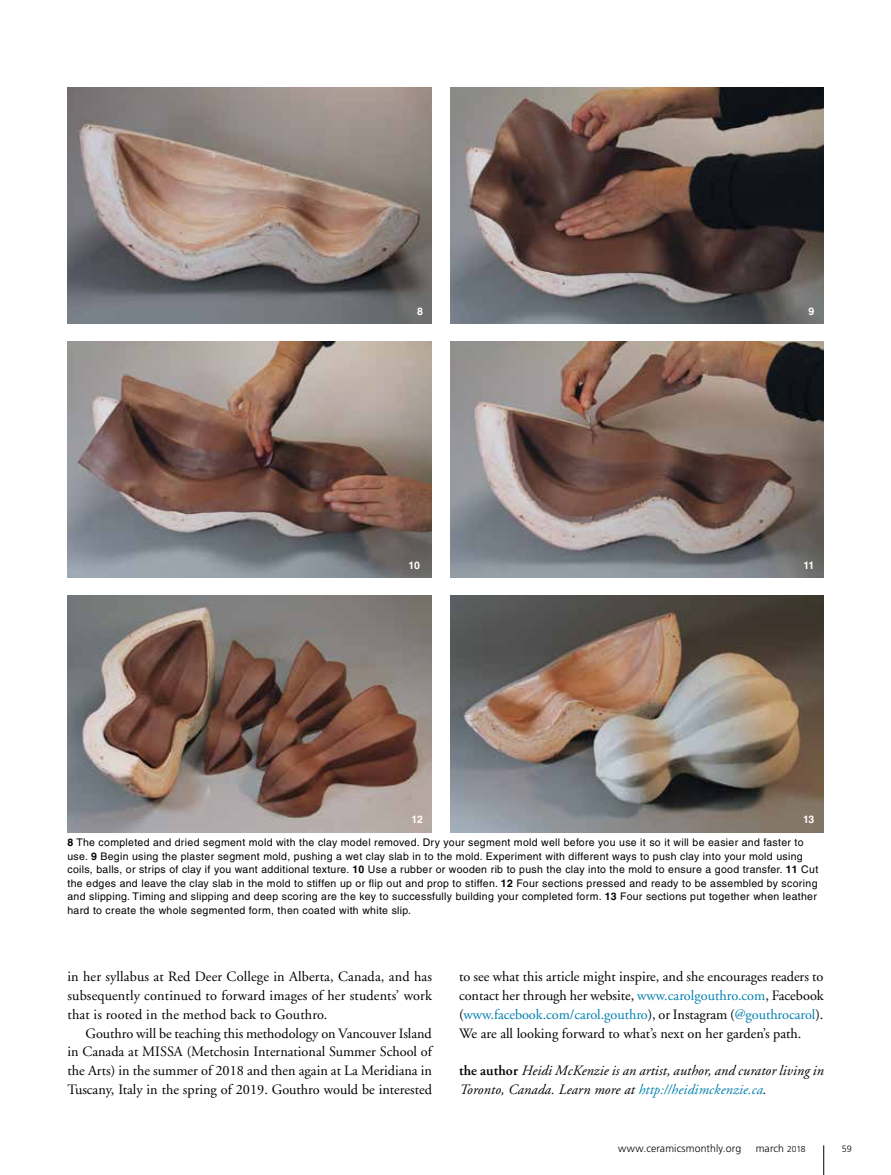
<style>
.page{position:relative;width:891px;height:1175px;background:#fff}
.page>*{position:absolute;margin:0;border:0;box-sizing:border-box;transform-origin:0 0}
.t1{font:14.25px/18.8px "Adobe Garamond";color:#000;text-align:justify}
.t2{font:italic 14.25px/18.8px "Adobe Garamond";letter-spacing:.005em;color:#000}
.t3{font:10.5px/13.5px "Helvetica";letter-spacing:.03em;color:#000}
.t4{font:300 10.5px "Frutiger";letter-spacing:.01em;color:#000}
.t5{font:700 10.5px "Helvetica";letter-spacing:-.02em;color:#fff}
.t6{font:300 9.15px "Frutiger";color:#000}
.s1{font-weight:700}
.s2{color:#0080ae}
.s3{font-weight:600;font-style:normal}
.s4{font-size:8.55px}
</style>
<div class="page">
<svg style="left:823px;top:1145px;width:1px;height:29px"></svg>
<img style="left:67px;top:87px;width:365px;height:237px">
<img style="left:68px;top:341px;width:364px;height:237px">
<img style="left:68px;top:596px;width:364px;height:236px">
<img style="left:450px;top:87px;width:374px;height:237px">
<img style="left:450px;top:341px;width:374px;height:237px">
<img style="left:450px;top:596px;width:374px;height:236px">
<p class="t5" style="left:417px;top:305px;width:7px">8</p>
<p class="t5" style="left:809px;top:305px;width:7px">9</p>
<p class="t5" style="left:408px;top:559px;width:13px">10</p>
<p class="t5" style="left:803px;top:559px;width:13px">11</p>
<p class="t5" style="left:412px;top:813px;width:13px">12</p>
<p class="t5" style="left:803px;top:813px;width:13px">13</p>
<p class="t3" style="left:68px;top:836px;width:752px"><span class="s1">8</span> The completed and dried segment mold with the clay model removed. Dry your segment mold well before you use it so it will be easier and faster to use. <span class="s1">9</span> Begin using the plaster segment mold, pushing a wet clay slab in to the mold. Experiment with different ways to push clay into your mold using coils, balls, or strips of clay if you want additional texture. <span class="s1">10</span> Use a rubber or wooden rib to push the clay into the mold to ensure a good transfer. <span class="s1">11</span> Cut the edges and leave the clay slab in the mold to stiffen up or flip out and prop to stiffen. <span class="s1">12</span> Four sections pressed and ready to be assembled by scoring and slipping. Timing and slipping and deep scoring are the key to successfully building your completed form. <span class="s1">13</span> Four sections put together when leather hard to create the whole segmented form, then coated with white slip.</p>
<h1 class="t1" style="left:68px;top:967px;width:366px">in her syllabus at Red Deer College in Alberta, Canada, and has subsequently continued to forward images of her students’ work that is rooted in the method back to Gouthro.</h1>
<p class="t1" style="left:68px;top:1024px;width:366px;text-indent:18px">Gouthro will be teaching this methodology on Vancouver Island in Canada at MISSA (Metchosin International Summer School of the Arts) in the summer of 2018 and then again at La Meridiana in Tuscany, Italy in the spring of 2019. Gouthro would be interested</p>
<p class="t1" style="left:459px;top:967px;width:366px">to see what this article might inspire, and she encourages readers to contact her through her website, <span class="s2">www.carolgouthro.com</span>, Facebook (<span class="s2">www.facebook.com/carol.gouthro</span>), or Instagram (<span class="s2">@gouthrocarol</span>).<br>We are all looking forward to what’s next on her garden’s path.</p>
<h1 class="t2" style="left:459px;top:1061px;width:366px"><span class="s3">the author</span> Heidi McKenzie is an artist, author, and curator living in<br>Toronto, Canada. Learn more at <span class="s2">http://heidimckenzie.ca</span>.</h1>
<p class="t4" style="left:618px;top:1142px;width:125px">www.ceramicsmonthly.org</p>
<p class="t4" style="left:756px;top:1142px;width:51px">march <span class="s4">2018</span></p>
<p class="t6" style="left:842px;top:1143px;width:12px">59</p>
</div>
